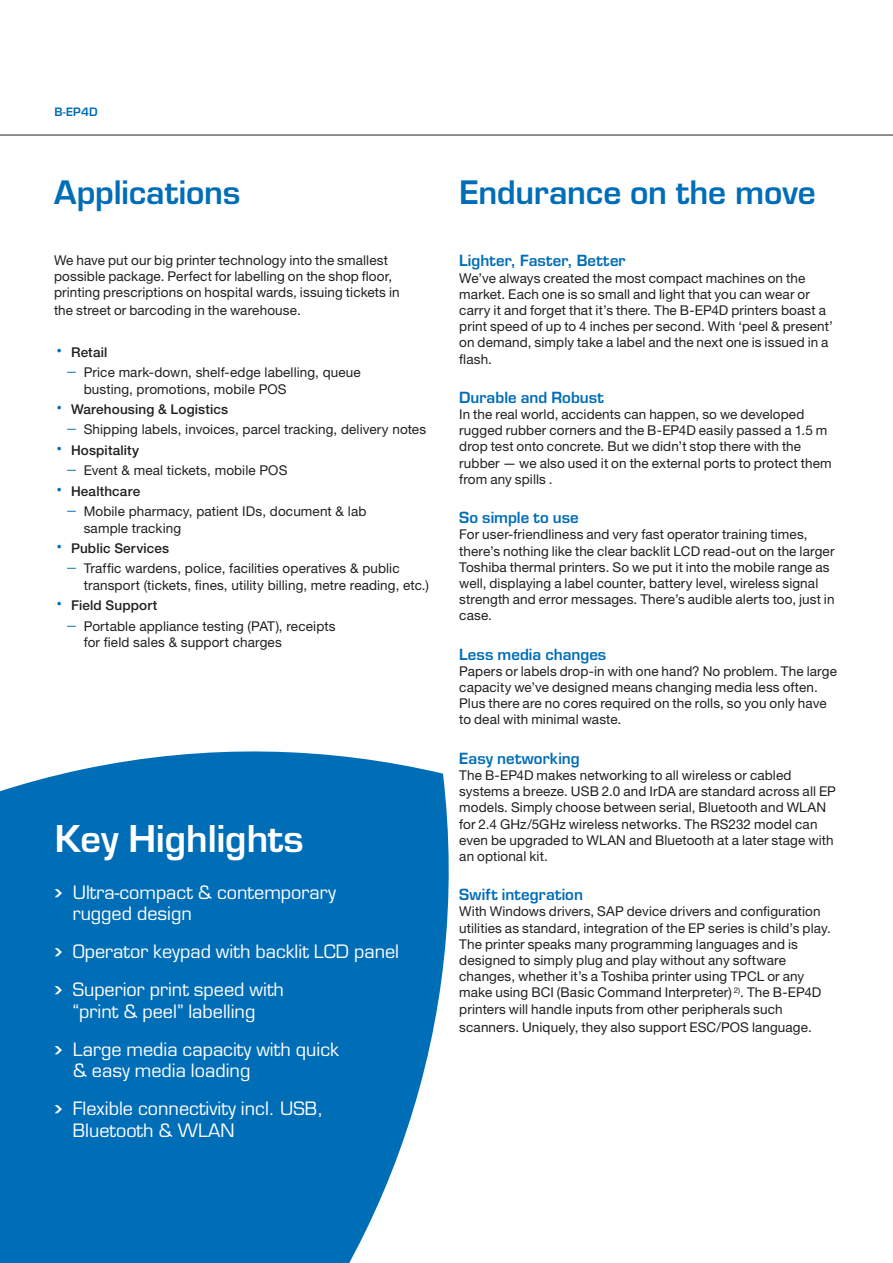
<style>
.page{position:relative;width:893px;height:1263px;background:#fff}
.page>*{position:absolute;margin:0;border:0;box-sizing:border-box;transform-origin:0 0}
.Highlight_bullets{font:600 36px "Eurostile LT Std";color:#fff}
.Section_title_gradie{font:600 31.5px "Eurostile LT Std";letter-spacing:-.005em;color:#006db7}
.Highlight_bullets-2{font:18px/21.6px "Eurostile LT Std";color:#fff}
.Sub_heading_level_1{font:600 15px "Eurostile LT Std";letter-spacing:.005em;color:#006db7}
.Main_text_BLACK{font:13.5px/16.2px "Helvetica Neue LT Std";letter-spacing:.01em;color:#231f20}
.t1{font:500 13.5px "Helvetica Neue LT Std";letter-spacing:.01em;color:#231f20}
.t2{font:600 11.25px "Eurostile LT Std";color:#006db7}
.s1{font-family:"Toshiba Sans";font-weight:700;font-size:19.5px;color:#006db7}
.s2{font-family:"Caslon Book BE";font-size:19.5px;color:#006db7}
.s3{font-family:"Chevron";font-size:21px}
</style>
<div class="page">
<svg style="left:0;top:751px;width:449px;height:512px;background:#1478bc"></svg>
<hr style="left:0;top:135px;width:893px;height:1px;background:#231f20">
<p class="t2" style="left:54px;top:104px;width:45px">B-EP4D</p>
<p class="Section_title_gradie" style="left:54px;top:173px;width:188px">Applications</p>
<p class="Main_text_BLACK" style="left:54px;top:252px;width:347px">We have put our big printer technology into the smallest possible package. Perfect for labelling on the shop floor, printing prescriptions on hospital wards, issuing tickets in</p>
<p class="Main_text_BLACK" style="left:54px;top:302px;width:248px">the street or barcoding in the warehouse.</p>
<p class="t1" style="left:54px;top:344px;width:55px"><span class="s1">∙</span> Retail</p>
<p class="Main_text_BLACK" style="left:84px;top:364px;width:278px;text-indent:-17px"><span class="s2">–</span> Price mark-down, shelf-edge labelling, queue busting, promotions, mobile POS</p>
<p class="t1" style="left:54px;top:401px;width:176px"><span class="s1">∙</span> Warehousing &amp; Logistics</p>
<p class="Main_text_BLACK" style="left:67px;top:421px;width:361px"><span class="s2">–</span> Shipping labels, invoices, parcel tracking, delivery notes</p>
<p class="t1" style="left:54px;top:442px;width:87px"><span class="s1">∙</span> Hospitality</p>
<p class="Main_text_BLACK" style="left:67px;top:462px;width:222px"><span class="s2">–</span> Event &amp; meal tickets, mobile POS</p>
<p class="t1" style="left:54px;top:483px;width:88px"><span class="s1">∙</span> Healthcare</p>
<p class="Main_text_BLACK" style="left:84px;top:503px;width:284px;text-indent:-17px"><span class="s2">–</span> Mobile pharmacy, patient IDs, document &amp; lab sample tracking</p>
<p class="t1" style="left:54px;top:540px;width:117px"><span class="s1">∙</span> Public Services</p>
<p class="Main_text_BLACK" style="left:84px;top:560px;width:347px;text-indent:-17px"><span class="s2">–</span> Traffic wardens, police, facilities operatives &amp; public transport (tickets, fines, utility billing, metre reading, etc.)</p>
<p class="t1" style="left:54px;top:597px;width:105px"><span class="s1">∙</span> Field Support</p>
<p class="Main_text_BLACK" style="left:84px;top:617px;width:253px;text-indent:-17px"><span class="s2">–</span> Portable appliance testing (PAT), receipts for field sales &amp; support charges</p>
<p class="Highlight_bullets" style="left:55px;top:816px;width:250px">Key Highlights</p>
<p class="Highlight_bullets-2" style="left:73px;top:881px;width:265px;text-indent:-18px"><span class="s3">•</span> Ultra-compact &amp; contemporary rugged design</p>
<p class="Highlight_bullets-2" style="left:55px;top:941px;width:346px"><span class="s3">•</span> Operator keypad with backlit LCD panel</p>
<p class="Highlight_bullets-2" style="left:55px;top:979px;width:231px;text-align:center"><span class="s3">•</span> Superior print speed with “print &amp; peel” labelling</p>
<p class="Highlight_bullets-2" style="left:73px;top:1038px;width:268px;text-indent:-18px"><span class="s3">•</span> Large media capacity with quick &amp; easy media loading</p>
<p class="Highlight_bullets-2" style="left:73px;top:1098px;width:252px;text-indent:-18px"><span class="s3">•</span> Flexible connectivity incl. USB,<br>Bluetooth &amp; WLAN</p>
<p class="Section_title_gradie" style="left:460px;top:173px;width:358px">Endurance on the move</p>
<p class="Sub_heading_level_1" style="left:459px;top:251px;width:168px">Lighter, Faster, Better</p>
<p class="Main_text_BLACK" style="left:459px;top:269px;width:375px">We’ve always created the most compact machines on the market. Each one is so small and light that you can wear or carry it and forget that it’s there. The B-EP4D printers boast a print speed of up to 4 inches per second. With ‘peel &amp; present’ on demand, simply take a label and the next one is issued in a flash.</p>
<p class="Sub_heading_level_1" style="left:459px;top:388px;width:146px">Durable and Robust</p>
<p class="Main_text_BLACK" style="left:459px;top:406px;width:374px">In the real world, accidents can happen, so we developed rugged rubber corners and the B-EP4D easily passed a 1.5 m drop test onto concrete. But we didn’t stop there with the rubber — we also used it on the external ports to protect them from any spills .</p>
<p class="Sub_heading_level_1" style="left:459px;top:508px;width:121px">So simple to use</p>
<p class="Main_text_BLACK" style="left:459px;top:526px;width:377px">For user-friendliness and very fast operator training times, there’s nothing like the clear backlit LCD read-out on the larger Toshiba thermal printers. So we put it into the mobile range as well, displaying a label counter, battery level, wireless signal strength and error messages. There’s audible alerts too, just in case.</p>
<p class="Sub_heading_level_1" style="left:459px;top:645px;width:149px">Less media changes</p>
<p class="Main_text_BLACK" style="left:459px;top:663px;width:379px">Papers or labels drop-in with one hand? No problem. The large capacity we’ve designed means changing media less often.<br>Plus there are no cores required on the rolls, so you only have to deal with minimal waste.</p>
<p class="Sub_heading_level_1" style="left:459px;top:749px;width:122px">Easy networking</p>
<p class="Main_text_BLACK" style="left:459px;top:767px;width:378px">The B-EP4D makes networking to all wireless or cabled systems a breeze. USB 2.0 and IrDA are standard across all EP models. Simply choose between serial, Bluetooth and WLAN for 2.4 GHz/5GHz wireless networks. The RS232 model can even be upgraded to WLAN and Bluetooth at a later stage with an optional kit.</p>
<p class="Sub_heading_level_1" style="left:459px;top:885px;width:125px">Swift integration</p>
<p class="Main_text_BLACK" style="left:459px;top:903px;width:373px">With Windows drivers, SAP device drivers and configuration utilities as standard, integration of the EP series is child’s play.<br>The printer speaks many programming languages and is designed to simply plug and play without any software changes, whether it’s a Toshiba printer using TPCL or any make using BCI (Basic Command Interpreter) <sup>2)</sup>. The B-EP4D printers will handle inputs from other peripherals such</p>
<p class="Main_text_BLACK" style="left:459px;top:1018px;width:354px">scanners. Uniquely, they also support ESC/POS language.</p>
</div>
